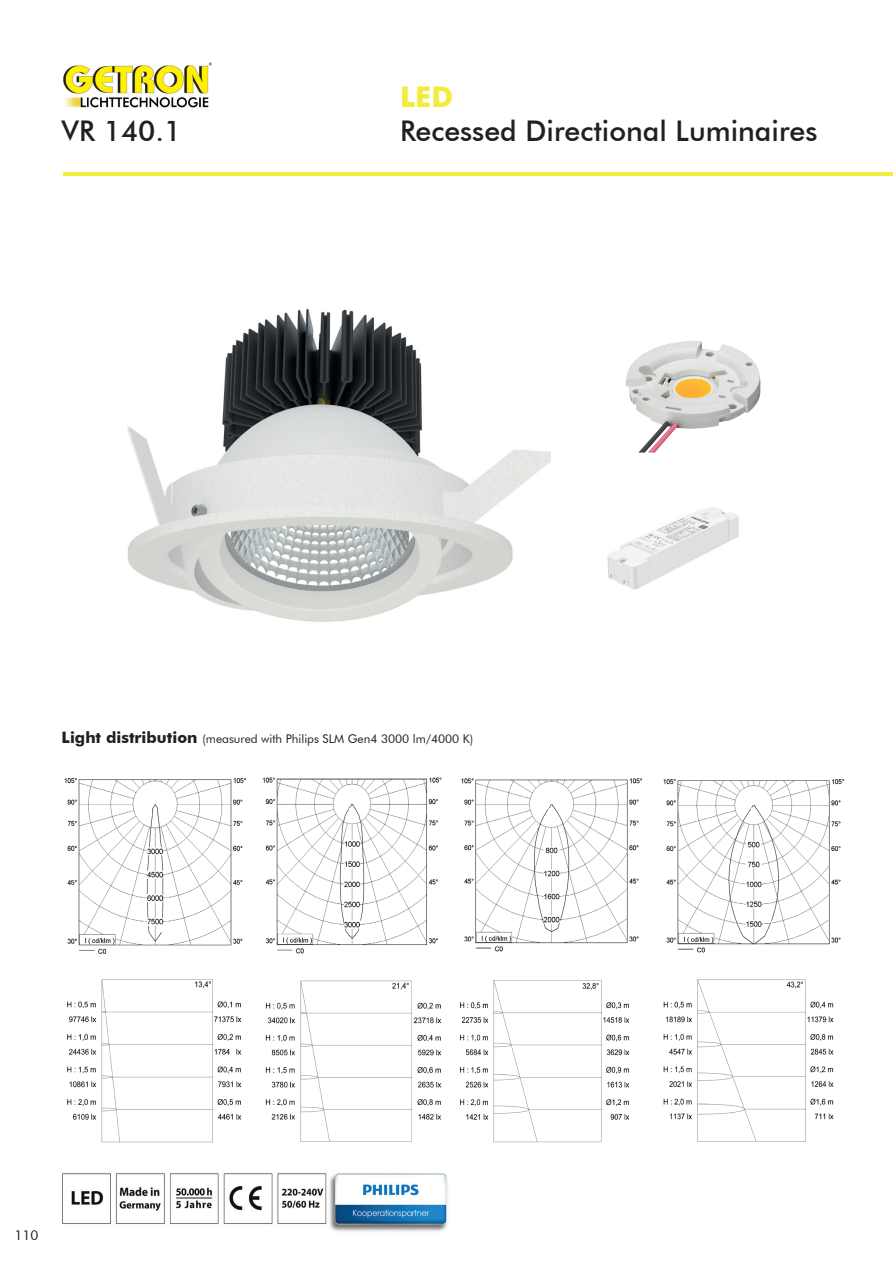
<style>
.page{position:relative;width:893px;height:1263px;background:#fff}
.page>*{position:absolute;margin:0;border:0;box-sizing:border-box;transform-origin:0 0}
.t1{font:500 28.5px "Futura BT";color:#231f20}
.t2{font:700 28.5px "Futura BT";color:#f3ec3c}
.t3{font:13.5px "Futura BT";color:#231f20}
.t4{font:12px "Futura BT";color:#231f20}
.s1{font-weight:700;font-size:15.75px}
</style>
<div class="page">
<img style="left:63px;top:62px;width:149px;height:46px">
<img style="left:62px;top:1173px;width:386px;height:59px">
<img style="left:626px;top:341px;width:134px;height:112px">
<img style="left:127px;top:309px;width:424px;height:313px">
<img style="left:607px;top:507px;width:132px;height:83px">
<img style="left:262px;top:777px;width:180px;height:177px">
<img style="left:64px;top:778px;width:182px;height:176px">
<img style="left:265px;top:980px;width:177px;height:162px">
<img style="left:67px;top:979px;width:175px;height:164px">
<img style="left:663px;top:779px;width:182px;height:174px">
<img style="left:461px;top:778px;width:182px;height:174px">
<img style="left:663px;top:979px;width:171px;height:163px">
<img style="left:459px;top:980px;width:171px;height:163px">
<hr style="left:63px;top:172px;width:830px;height:4px;background:#f3ec3c">
<h1 class="t2" style="left:400px;top:79px;width:55px">LED</h1>
<h1 class="t1" style="left:62px;top:113px;width:121px">VR 140.1</h1>
<h1 class="t1" style="left:400px;top:113px;width:419px">Recessed Directional Luminaires</h1>
<p class="t4" style="left:62px;top:731px;width:413px"><span class="s1">Light distribution</span> (measured with Philips SLM Gen4 3000 lm/4000 K)</p>
<p class="t3" style="left:15px;top:1227px;width:25px">110</p>
</div>
